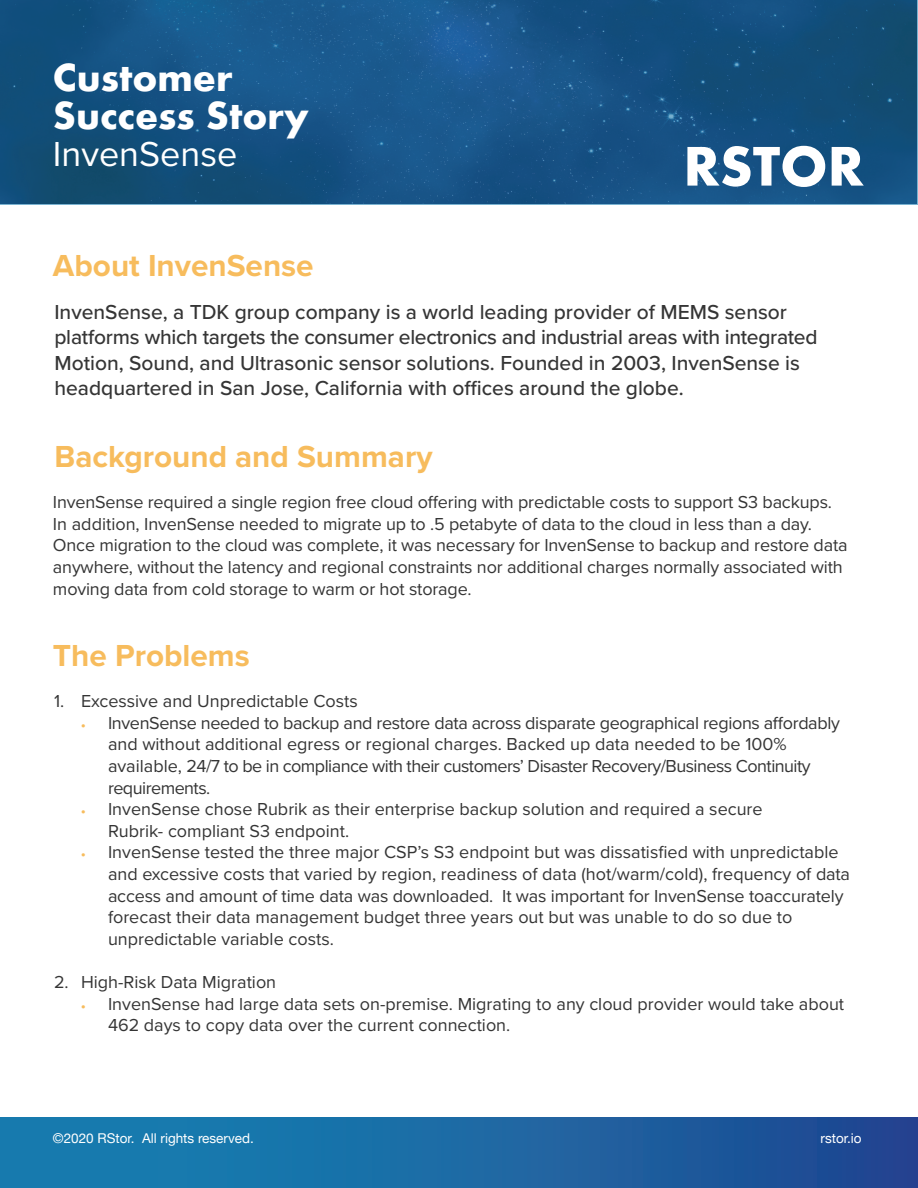
<style>
.page{position:relative;width:918px;height:1188px;background:#fff}
.page>*{position:absolute;margin:0;border:0;box-sizing:border-box;transform-origin:0 0}
.t1{font:700 40.5px "Aharoni";color:#fff}
.t2{font:36px "Proxima Nova";color:#fff}
.t3{font:700 31.5px "Proxima Nova";color:#f7bc5d}
.t4{font:500 21px/25.2px "Proxima Nova";color:#353535}
.t5{font:18px/21.6px "Proxima Nova";letter-spacing:-.01em;color:#353535}
.t6{font:13.5px "Helvetica Neue";color:#fff}
.s1{font-family:"Avenir";font-size:9px;color:#f7bc5d}
</style>
<div class="page">
<div style="left:0;top:1118px;width:918px;height:70px;background:linear-gradient(to right,#1685b4,#214992)"></div>
<svg style="left:0;top:0;width:918px;height:205px;background:#165383"></svg>
<svg style="left:687px;top:146px;width:138px;height:41px"></svg>
<svg style="left:832px;top:147px;width:32px;height:39px"></svg>
<p class="t1" style="left:53px;top:61px;width:181px">Customer</p>
<p class="t1" style="left:53px;top:99px;width:257px">Success Story</p>
<p class="t2" style="left:53px;top:127px;width:186px">InvenSense</p>
<p class="t3" style="left:53px;top:242px;width:262px">About InvenSense</p>
<p class="t4" style="left:54px;top:299px;width:765px">InvenSense, a TDK group company is a world leading provider of MEMS sensor platforms which targets the consumer electronics and industrial areas with integrated Motion, Sound, and Ultrasonic sensor solutions. Founded in 2003, InvenSense is headquartered in San Jose, California with offices around the globe.</p>
<p class="t3" style="left:54px;top:433px;width:380px">Background and Summary</p>
<p class="t5" style="left:53px;top:491px;width:796px">InvenSense required a single region free cloud offering with predictable costs to support S3 backups.<br>In addition, InvenSense needed to migrate up to .5 petabyte of data to the cloud in less than a day.<br>Once migration to the cloud was complete, it was necessary for InvenSense to backup and restore data anywhere, without the latency and regional constraints nor additional charges normally associated with moving data from cold storage to warm or hot storage.</p>
<p class="t3" style="left:53px;top:632px;width:198px">The Problems</p>
<p class="t5" style="left:54px;top:690px;width:305px">1. Excessive and Unpredictable Costs</p>
<p class="t5" style="left:108px;top:711px;width:733px;text-indent:-27px"><span class="s1">•</span> InvenSense needed to backup and restore data across disparate geographical regions affordably and without additional egress or regional charges. Backed up data needed to be 100% available, 24/7 to be in compliance with their customers’ Disaster Recovery/Business Continuity requirements.</p>
<p class="t5" style="left:108px;top:798px;width:656px;text-indent:-27px"><span class="s1">•</span> InvenSense chose Rubrik as their enterprise backup solution and required a secure<br>Rubrik- compliant S3 endpoint.</p>
<p class="t5" style="left:108px;top:841px;width:744px;text-indent:-27px"><span class="s1">•</span> InvenSense tested the three major CSP’s S3 endpoint but was dissatisfied with unpredictable and excessive costs that varied by region, readiness of data (hot/warm/cold), frequency of data access and amount of time data was downloaded. It was important for InvenSense toaccurately forecast their data management budget three years out but was unable to do so due to unpredictable variable costs.</p>
<p class="t5" style="left:54px;top:971px;width:224px">2. High-Risk Data Migration</p>
<p class="t5" style="left:108px;top:992px;width:738px;text-indent:-27px"><span class="s1">•</span> InvenSense had large data sets on-premise. Migrating to any cloud provider would take about<br>462 days to copy data over the current connection.</p>
<p class="t6" style="left:53px;top:1128px;width:202px">©2020 RStor. All rights reserved.</p>
<p class="t6" style="left:821px;top:1128px;width:42px">rstor.io</p>
</div>
